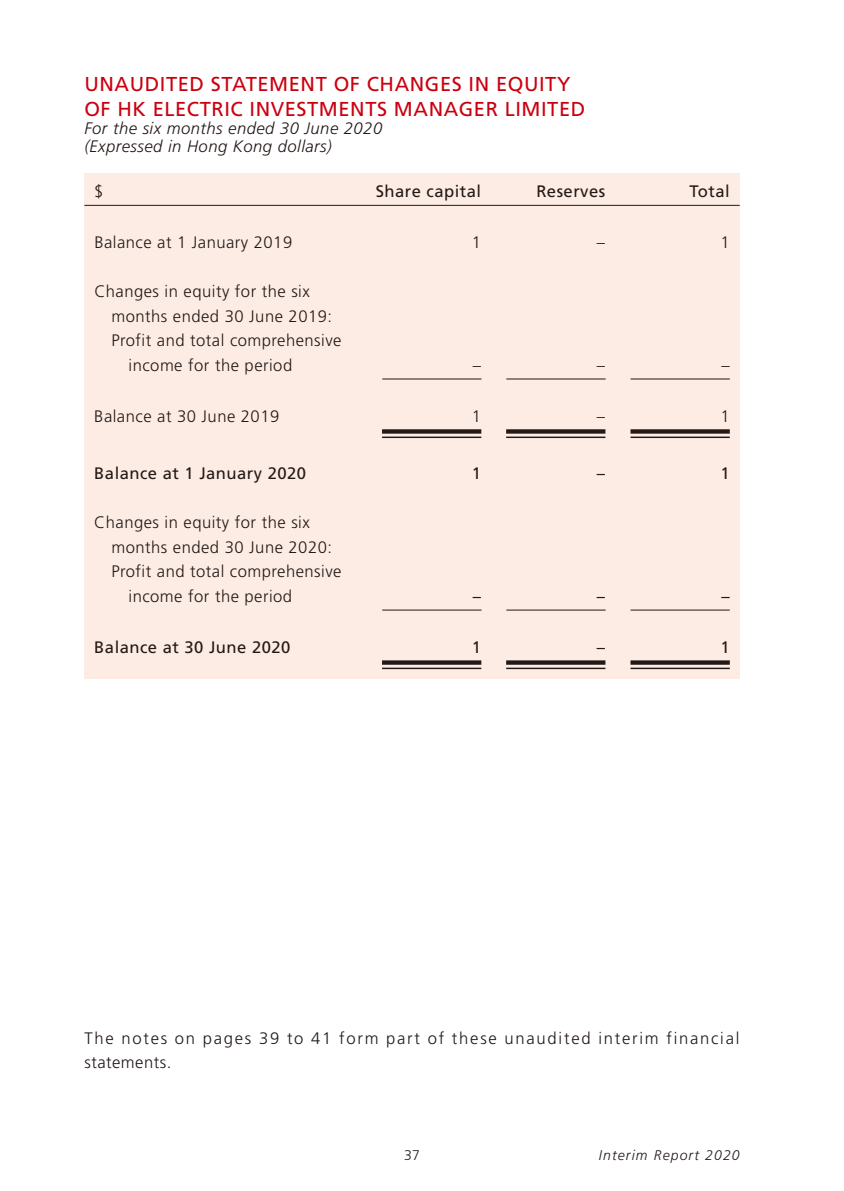
<style>
.page{position:relative;width:844px;height:1191px;background:#fff}
.page>*{position:absolute;margin:0;border:0;box-sizing:border-box;transform-origin:0 0}
.t1{font:20.12px/24.5px "Frutiger LT Std";letter-spacing:.03em;color:#ca000f}
.t2{font:300 16.62px "Frutiger LT Std";letter-spacing:.03em;color:#231916}
.t3{font:16.62px "Frutiger LT Std";letter-spacing:.03em;color:#231916}
.t4{font:300 16.62px/24.5px "Frutiger LT Std";letter-spacing:.105em;color:#231916}
.t5{font:italic 300 16.62px/18.4px "Frutiger LT Std";letter-spacing:.03em;color:#231916}
.t6{font:italic 300 14px "Frutiger LT Std";letter-spacing:.08em;color:#231916}
.t7{font:300 14px "Frutiger LT Std";color:#231916}
</style>
<div class="page">
<div style="left:84px;top:174px;width:655px;height:505px;background:#fcece4"></div>
<hr style="left:84px;top:205px;width:655px;height:1px;background:#231916">
<hr style="left:382px;top:378px;width:99px;height:1px;background:#231916">
<hr style="left:506px;top:378px;width:99px;height:1px;background:#231916">
<hr style="left:630px;top:378px;width:99px;height:1px;background:#231916">
<hr style="left:382px;top:436px;width:99px;height:2px;background:#231916">
<div style="left:382px;top:429px;width:99px;height:5px;background:#231916"></div>
<hr style="left:506px;top:436px;width:99px;height:2px;background:#231916">
<div style="left:506px;top:429px;width:99px;height:5px;background:#231916"></div>
<hr style="left:630px;top:436px;width:99px;height:2px;background:#231916">
<div style="left:630px;top:429px;width:99px;height:5px;background:#231916"></div>
<hr style="left:382px;top:609px;width:99px;height:1px;background:#231916">
<hr style="left:506px;top:609px;width:99px;height:1px;background:#231916">
<hr style="left:630px;top:609px;width:99px;height:1px;background:#231916">
<hr style="left:382px;top:667px;width:99px;height:2px;background:#231916">
<div style="left:382px;top:660px;width:99px;height:5px;background:#231916"></div>
<hr style="left:506px;top:667px;width:99px;height:2px;background:#231916">
<div style="left:506px;top:660px;width:99px;height:5px;background:#231916"></div>
<hr style="left:630px;top:667px;width:99px;height:2px;background:#231916">
<div style="left:630px;top:660px;width:99px;height:5px;background:#231916"></div>
<p class="t1" style="left:84px;top:72px;width:502px">UNAUDITED STATEMENT OF CHANGES IN EQUITY<br>OF HK ELECTRIC INVESTMENTS MANAGER LIMITED</p>
<p class="t5" style="left:84px;top:119px;width:299px">For the six months ended 30 June 2020 (Expressed in Hong Kong dollars)</p>
<p class="t2" style="left:94px;top:182px;width:11px">$</p>
<p class="t3" style="left:375px;top:182px;width:107px">Share capital</p>
<p class="t3" style="left:536px;top:182px;width:70px">Reserves</p>
<p class="t3" style="left:689px;top:182px;width:42px">Total</p>
<p class="t2" style="left:94px;top:233px;width:199px">Balance at 1 January 2019</p>
<p class="t2" style="left:471px;top:233px;width:11px">1</p>
<p class="t2" style="left:596px;top:233px;width:10px">–</p>
<p class="t2" style="left:720px;top:233px;width:11px">1</p>
<p class="t2" style="left:94px;top:282px;width:217px">Changes in equity for the six</p>
<p class="t2" style="left:111px;top:306px;width:222px">months ended 30 June 2019:</p>
<p class="t2" style="left:111px;top:331px;width:231px">Profit and total comprehensive</p>
<p class="t2" style="left:128px;top:355px;width:165px">income for the period</p>
<p class="t2" style="left:472px;top:355px;width:10px">–</p>
<p class="t2" style="left:596px;top:355px;width:10px">–</p>
<p class="t2" style="left:721px;top:355px;width:10px">–</p>
<p class="t2" style="left:94px;top:406px;width:186px">Balance at 30 June 2019</p>
<p class="t2" style="left:471px;top:406px;width:11px">1</p>
<p class="t2" style="left:596px;top:406px;width:10px">–</p>
<p class="t2" style="left:720px;top:406px;width:11px">1</p>
<p class="t3" style="left:94px;top:464px;width:213px">Balance at 1 January 2020</p>
<p class="t3" style="left:471px;top:464px;width:11px">1</p>
<p class="t3" style="left:596px;top:464px;width:10px">–</p>
<p class="t3" style="left:720px;top:464px;width:11px">1</p>
<p class="t2" style="left:94px;top:513px;width:217px">Changes in equity for the six</p>
<p class="t2" style="left:111px;top:537px;width:222px">months ended 30 June 2020:</p>
<p class="t2" style="left:111px;top:562px;width:231px">Profit and total comprehensive</p>
<p class="t2" style="left:128px;top:586px;width:165px">income for the period</p>
<p class="t3" style="left:472px;top:586px;width:10px">–</p>
<p class="t3" style="left:596px;top:586px;width:10px">–</p>
<p class="t3" style="left:721px;top:586px;width:10px">–</p>
<p class="t3" style="left:94px;top:637px;width:197px">Balance at 30 June 2020</p>
<p class="t3" style="left:471px;top:637px;width:11px">1</p>
<p class="t3" style="left:596px;top:637px;width:10px">–</p>
<p class="t3" style="left:720px;top:637px;width:11px">1</p>
<p class="t4" style="left:84px;top:1025px;width:656px">The notes on pages 39 to 41 form part of these unaudited interim financial statements.</p>
<p class="t7" style="left:404px;top:1147px;width:17px">37</p>
<p class="t6" style="left:598px;top:1147px;width:142px">Interim Report 2020</p>
</div>
